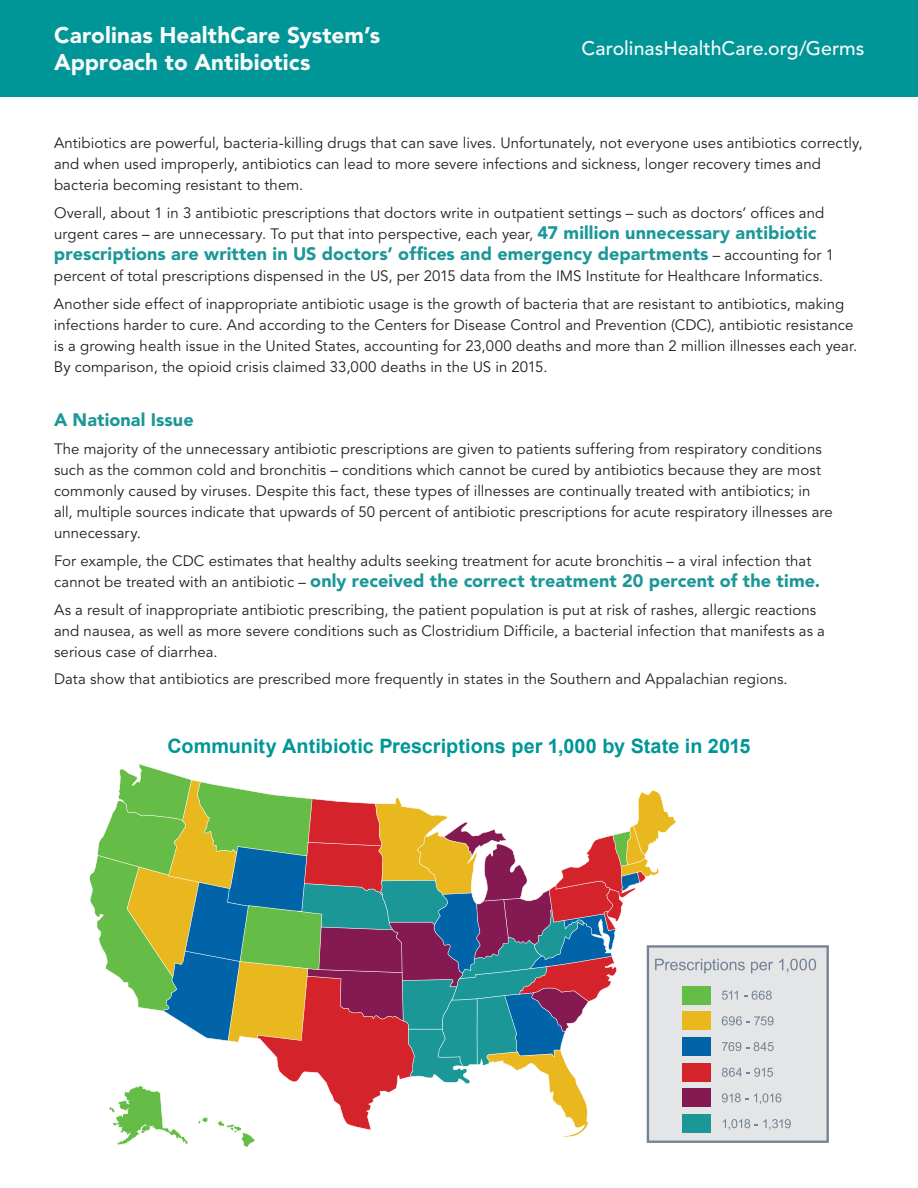
<style>
.page{position:relative;width:918px;height:1188px;background:#fff}
.page>*{position:absolute;margin:0;border:0;box-sizing:border-box;transform-origin:0 0}
.t1{font:900 22.5px/27px "Avenir LT Std";letter-spacing:.005em;color:#fafafa}
.t2{font:700 19.8px "Arial";color:#009698}
.t3{font:500 19.5px "Avenir LT Std";color:#fafafa}
.t4{font:900 18px "Avenir LT Std";letter-spacing:.005em;color:#1c9798}
.t5{font:15px/21px "Avenir LT Std";letter-spacing:.005em;color:#231f20}
.s1{font-weight:900;font-size:18px;color:#1c9798}
.s2{font-weight:400;font-size:15px;color:#231f20}
</style>
<div class="page">
<div style="left:0;top:0;width:918px;height:96px;background:#009698"></div>
<svg style="left:89px;top:764px;width:740px;height:384px"></svg>
<h1 class="t1" style="left:54px;top:22px;width:328px">Carolinas HealthCare System’s<br>Approach to Antibiotics</h1>
<h3 class="t3" style="left:582px;top:37px;width:285px">CarolinasHealthCare.org/Germs</h3>
<p class="t5" style="left:54px;top:133px;width:810px">Antibiotics are powerful, bacteria-killing drugs that can save lives. Unfortunately, not everyone uses antibiotics correctly, and when used improperly, antibiotics can lead to more severe infections and sickness, longer recovery times and bacteria becoming resistant to them.</p>
<p class="t5" style="left:54px;top:203px;width:772px">Overall, about 1 in 3 antibiotic prescriptions that doctors write in outpatient settings – such as doctors’ offices and urgent cares – are unnecessary. To put that into perspective, each year, <span class="s1">47 million unnecessary antibiotic</span></p>
<p class="t4" style="left:54px;top:243px;width:782px">prescriptions are written in US doctors’ offices and emergency departments <span class="s2">– accounting for 1</span></p>
<p class="t5" style="left:54px;top:262px;width:792px;line-height:27.8px">percent of total prescriptions dispensed in the US, per 2015 data from the IMS Institute for Healthcare Informatics.<br>Another side effect of inappropriate antibiotic usage is the growth of bacteria that are resistant to antibiotics, making</p>
<p class="t5" style="left:54px;top:315px;width:805px">infections harder to cure. And according to the Centers for Disease Control and Prevention (CDC), antibiotic resistance is a growing health issue in the United States, accounting for 23,000 deaths and more than 2 million illnesses each year.<br>By comparison, the opioid crisis claimed 33,000 deaths in the US in 2015.</p>
<p class="t4" style="left:54px;top:409px;width:141px">A National Issue</p>
<p class="t5" style="left:54px;top:439px;width:780px">The majority of the unnecessary antibiotic prescriptions are given to patients suffering from respiratory conditions such as the common cold and bronchitis – conditions which cannot be cured by antibiotics because they are most commonly caused by viruses. Despite this fact, these types of illnesses are continually treated with antibiotics; in all, multiple sources indicate that upwards of 50 percent of antibiotic prescriptions for acute respiratory illnesses are unnecessary.</p>
<p class="t5" style="left:54px;top:551px;width:759px">For example, the CDC estimates that healthy adults seeking treatment for acute bronchitis – a viral infection that</p>
<p class="t4" style="left:54px;top:570px;width:768px"><span class="s2">cannot be treated with an antibiotic –</span> only received the correct treatment 20 percent of the time.</p>
<p class="t5" style="left:54px;top:599px;width:773px">As a result of inappropriate antibiotic prescribing, the patient population is put at risk of rashes, allergic reactions and nausea, as well as more severe conditions such as Clostridium Difficile, a bacterial infection that manifests as a serious case of diarrhea.</p>
<p class="t5" style="left:54px;top:669px;width:735px">Data show that antibiotics are prescribed more frequently in states in the Southern and Appalachian regions.</p>
<h2 class="t2" style="left:167px;top:733px;width:585px">Community Antibiotic Prescriptions per 1,000 by State in 2015</h2>
</div>
